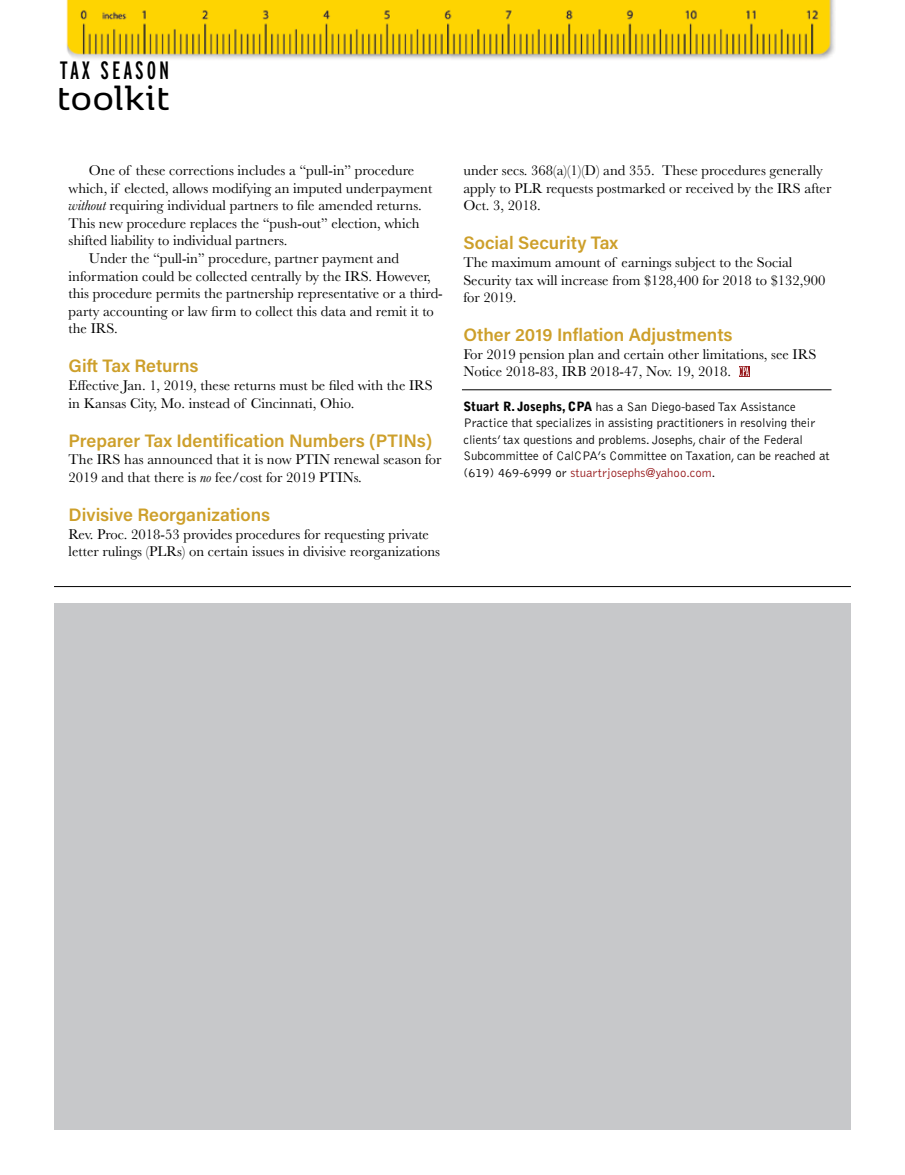
<style>
.page{position:relative;width:905px;height:1175px;background:#fff}
.page>*{position:absolute;margin:0;border:0;box-sizing:border-box;transform-origin:0 0}
.t1{font:600 38.4px "Kobenhavn";letter-spacing:.02em;color:#000}
.t2{font:25.05px "Interstate Compressed";letter-spacing:.115em;color:#000}
.t3{font:600 18px "Acumin Pro";color:#cd9f2a}
.t4{font:14.7px/17.5px "Baskerville";color:#000}
.t5{font:300 12.75px/16.5px "Bell Gothic";color:#000}
.s1{font-style:italic}
.s2{font-weight:900}
.s3{color:#96171a}
</style>
<div class="page">
<hr style="left:54px;top:586px;width:796px;height:1px;background:#000">
<hr style="left:462px;top:389px;width:369px;height:1px;background:#000">
<svg style="left:739px;top:366px;width:10px;height:11px"></svg>
<svg style="left:739px;top:367px;width:10px;height:9px"></svg>
<img style="left:66px;top:0;width:769px;height:60px">
<div style="left:54px;top:603px;width:796px;height:526px;background:#c7c8ca"></div>
<h2 class="t2" style="left:60px;top:56px;width:111px">TAX SEASON</h2>
<h1 class="t1" style="left:57px;top:71px;width:114px">toolkit</h1>
<p class="t4" style="left:89px;top:162px;width:327px">One of these corrections includes a “pull-in” procedure</p>
<p class="t4" style="left:69px;top:179px;width:365px">which, if elected, allows modifying an imputed underpayment</p>
<p class="t4" style="left:69px;top:197px;width:354px"><span class="s1">without</span> requiring individual partners to file amended returns.</p>
<p class="t4" style="left:69px;top:214px;width:352px">This new procedure replaces the “push-out” election, which</p>
<p class="t4" style="left:69px;top:232px;width:220px">shifted liability to individual partners.</p>
<p class="t4" style="left:89px;top:250px;width:312px">Under the “pull-in” procedure, partner payment and</p>
<p class="t4" style="left:69px;top:267px;width:364px">information could be collected centrally by the IRS. However,</p>
<p class="t4" style="left:69px;top:285px;width:376px">this procedure permits the partnership representative or a third-</p>
<p class="t4" style="left:69px;top:302px;width:367px">party accounting or law firm to collect this data and remit it to</p>
<p class="t4" style="left:69px;top:320px;width:51px">the IRS.</p>
<p class="t3" style="left:69px;top:353px;width:131px">Gift Tax Returns</p>
<p class="t4" style="left:69px;top:376px;width:366px">Effective Jan. 1, 2019, these returns must be filed with the IRS in Kansas City, Mo. instead of Cincinnati, Ohio.</p>
<p class="t3" style="left:69px;top:428px;width:365px">Preparer Tax Identification Numbers (PTINs)</p>
<p class="t4" style="left:69px;top:451px;width:374px">The IRS has announced that it is now PTIN renewal season for<br>2019 and that there is <span class="s1">no</span> fee/cost for 2019 PTINs.</p>
<p class="t3" style="left:69px;top:502px;width:203px">Divisive Reorganizations</p>
<p class="t4" style="left:69px;top:525px;width:373px">Rev. Proc. 2018-53 provides procedures for requesting private letter rulings (PLRs) on certain issues in divisive reorganizations</p>
<p class="t4" style="left:463px;top:162px;width:369px">under secs. 368(a)(1)(D) and 355. These procedures generally apply to PLR requests postmarked or received by the IRS after<br>Oct. 3, 2018.</p>
<p class="t3" style="left:463px;top:231px;width:156px">Social Security Tax</p>
<p class="t4" style="left:463px;top:254px;width:363px">The maximum amount of earnings subject to the Social<br>Security tax will increase from $128,400 for 2018 to $132,900 for 2019.</p>
<p class="t3" style="left:463px;top:322px;width:271px">Other 2019 Inflation Adjustments</p>
<p class="t4" style="left:463px;top:345px;width:354px">For 2019 pension plan and certain other limitations, see IRS<br>Notice 2018-83, IRB 2018-47, Nov. 19, 2018.</p>
<p class="t5" style="left:463px;top:398px;width:368px"><span class="s2">Stuart R. Josephs, CPA</span> has a San Diego-based Tax Assistance Practice that specializes in assisting practitioners in resolving their clients’ tax questions and problems. Josephs, chair of the Federal Subcommittee of CalCPA’s Committee on Taxation, can be reached at (619) 469-6999 or <span class="s3">stuartrjosephs@yahoo.com</span>.</p>
</div>
